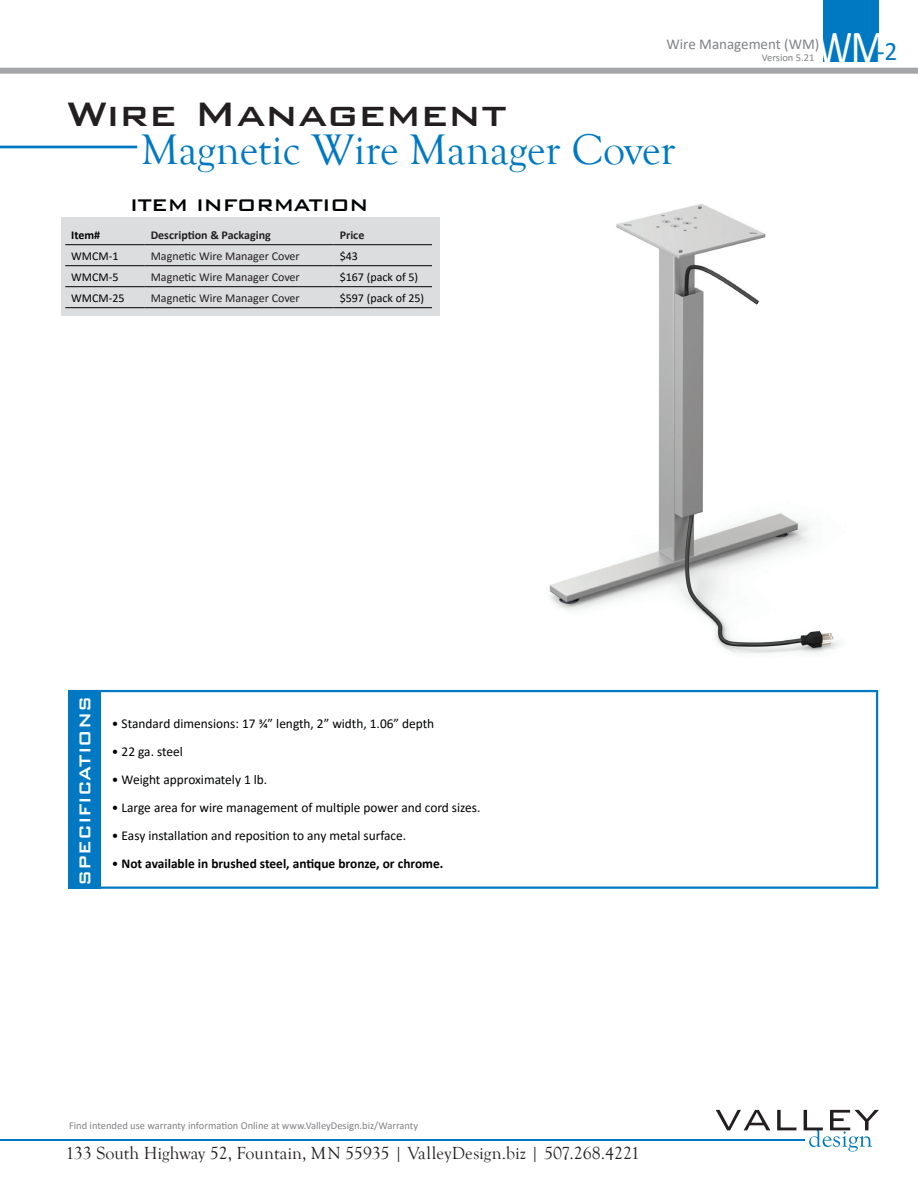
<style>
.page{position:relative;width:918px;height:1188px;background:#fff}
.page>*{position:absolute;margin:0;border:0;box-sizing:border-box;transform-origin:0 0}
.t1{font:49.5px "Calibri";color:#fff;scale:.8 1}
.t2{font:500 45.3px "Bank Gothic BT";color:#231f20}
.t3{font:43.95px "Goudy Old Style T";color:#0079c2}
.t4{font:500 22.5px "Bank Gothic BT";letter-spacing:-.03em;color:#010203}
.t5{font:500 21px "Bank Gothic BT";color:#fff;scale:.94 1}
.t6{font:18px "Goudy Old Style T";color:#231f20}
.t7{font:15px "Calibri";color:#808285}
.t8{font:13.5px "Calibri";color:#010203}
.t9{font:700 13.5px "Calibri";color:#010203}
.t10{font:12px "Calibri";color:#231f20}
.t11{font:12px "Calibri";color:#010203}
.t12{font:700 12px "Calibri";color:#231f20}
.t13{font:700 12px "Calibri";color:#010203}
.t14{font:10.5px "Calibri";color:#808285}
.s1{font-size:26.7px;color:#0079c2}
.s2{font-weight:400}
</style>
<div class="page">
<svg style="left:716px;top:1110px;width:54px;height:20px"></svg>
<svg style="left:777px;top:1110px;width:19px;height:20px"></svg>
<svg style="left:804px;top:1110px;width:75px;height:42px"></svg>
<hr style="left:0;top:1139px;width:804px;height:1px;background:#0079c2">
<div style="left:0;top:68px;width:918px;height:6px;background:#a4a6a8"></div>
<div style="left:823px;top:0;width:55px;height:62px;background:#0079c2"></div>
<hr style="left:0;top:146px;width:137px;height:2px;background:#0079c2">
<div style="left:62px;top:217px;width:378px;height:98px;background:#dcdddf"></div>
<hr style="left:65px;top:244px;width:80px;height:1px;background:#010203">
<hr style="left:145px;top:244px;width:189px;height:1px;background:#010203">
<hr style="left:334px;top:244px;width:98px;height:1px;background:#010203">
<hr style="left:65px;top:265px;width:80px;height:1px;background:#010203">
<hr style="left:145px;top:265px;width:189px;height:1px;background:#010203">
<hr style="left:334px;top:265px;width:98px;height:1px;background:#010203">
<hr style="left:65px;top:286px;width:80px;height:1px;background:#010203">
<hr style="left:145px;top:286px;width:189px;height:1px;background:#010203">
<hr style="left:334px;top:286px;width:98px;height:1px;background:#010203">
<hr style="left:65px;top:307px;width:80px;height:1px;background:#010203">
<hr style="left:145px;top:307px;width:189px;height:1px;background:#010203">
<hr style="left:334px;top:307px;width:98px;height:1px;background:#010203">
<svg style="left:101px;top:690px;width:777px;height:199px"></svg>
<div style="left:51px;top:690px;width:50px;height:199px;background:#0079c2"></div>
<div style="left:0;top:665px;width:68px;height:261px;background:#fff"></div>
<img style="left:549px;top:204px;width:291px;height:450px">
<h1 class="t1" style="left:817px;top:13px;width:102px">WM<span class="s1">-2</span></h1>
<p class="t7" style="left:667px;top:34px;width:155px">Wire Management (WM)</p>
<p class="t14" style="left:762px;top:50px;width:54px">Version 5.21</p>
<h2 class="t2" style="left:66px;top:90px;width:443px">Wire Management</h2>
<h3 class="t3" style="left:141px;top:125px;width:536px">Magnetic Wire Manager Cover</h3>
<h3 class="t4" style="left:130px;top:192px;width:240px">ITEM INFORMATION</h3>
<p class="t13" style="left:71px;top:227px;width:30px">Item#</p>
<p class="t12" style="left:151px;top:227px;width:122px">Description &amp; Packaging</p>
<p class="t12" style="left:340px;top:227px;width:26px">Price</p>
<p class="t11" style="left:71px;top:247px;width:49px">WMCM-1</p>
<p class="t10" style="left:151px;top:247px;width:151px">Magnetic Wire Manager Cover</p>
<p class="t11" style="left:340px;top:247px;width:20px">$43</p>
<p class="t11" style="left:71px;top:268px;width:49px">WMCM-5</p>
<p class="t10" style="left:151px;top:268px;width:151px">Magnetic Wire Manager Cover</p>
<p class="t11" style="left:340px;top:268px;width:80px">$167 (pack of 5)</p>
<p class="t11" style="left:71px;top:289px;width:55px">WMCM-25</p>
<p class="t10" style="left:151px;top:289px;width:151px">Magnetic Wire Manager Cover</p>
<p class="t11" style="left:340px;top:289px;width:86px">$597 (pack of 25)</p>
<h3 class="t5" style="left:73px;top:886px;width:203px;rotate:-90deg">SPECIFICATIONS</h3>
<p class="t8" style="left:112px;top:714px;width:324px">• Standard dimensions: 17 3/4” length, 2” width, 1.06” depth</p>
<p class="t8" style="left:112px;top:742px;width:72px">• 22 ga. steel</p>
<p class="t8" style="left:112px;top:770px;width:157px">• Weight approximately 1 lb.</p>
<p class="t8" style="left:112px;top:798px;width:370px">• Large area for wire management of multiple power and cord sizes.</p>
<p class="t8" style="left:112px;top:826px;width:296px">• Easy installation and reposition to any metal surface.</p>
<p class="t9" style="left:112px;top:855px;width:333px"><span class="s2">•</span> Not available in brushed steel, antique bronze, or chrome.</p>
<p class="t14" style="left:69px;top:1118px;width:351px">Find intended use warranty information Online at www.ValleyDesign.biz/Warranty</p>
<h3 class="t6" style="left:65px;top:1143px;width:576px">133 South Highway 52, Fountain, MN 55935 | ValleyDesign.biz | 507.268.4221</h3>
</div>
